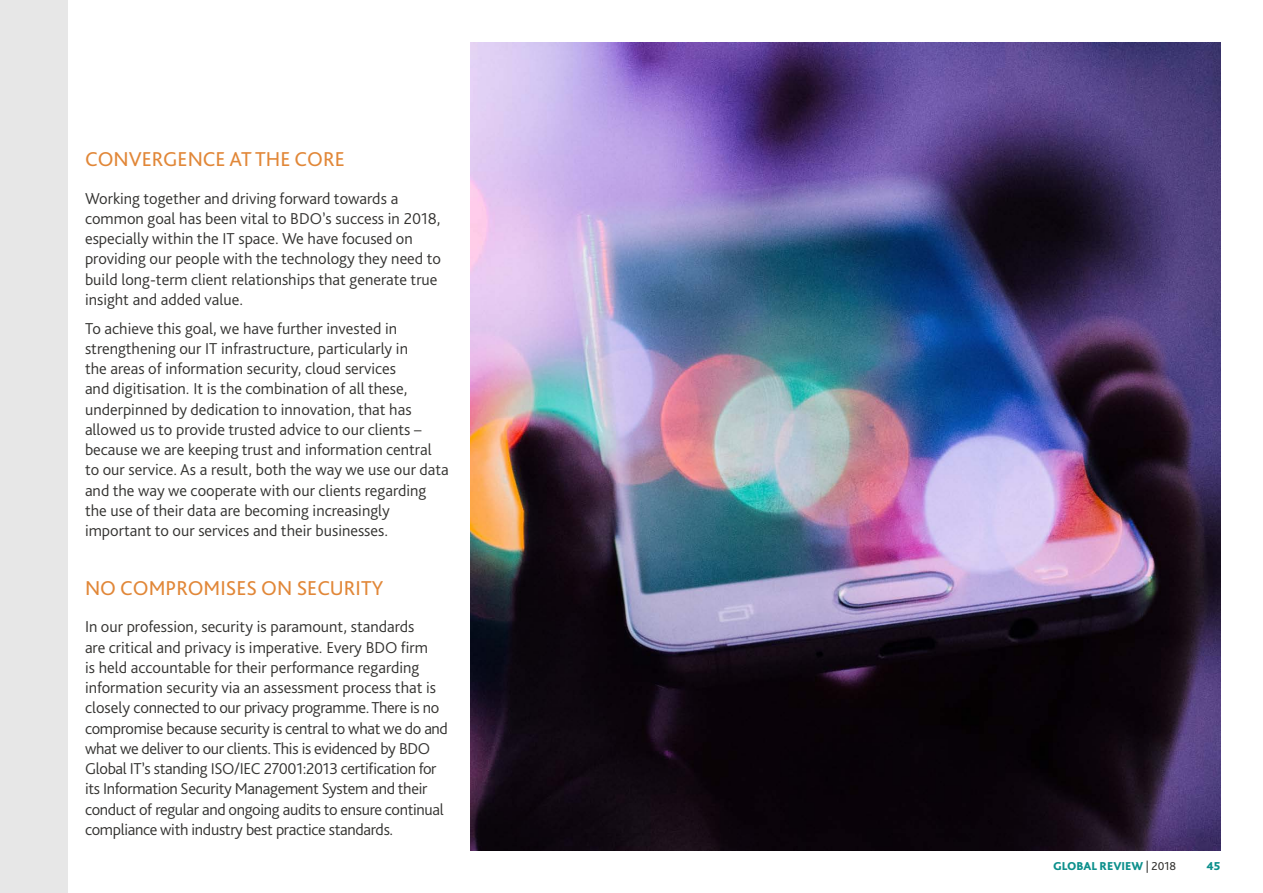
<style>
.page{position:relative;width:1263px;height:893px;background:#fff}
.page>*{position:absolute;margin:0;border:0;box-sizing:border-box;transform-origin:0 0}
.t1{font:21px "Bliss Pro";color:#e18738}
.t2{font:300 16.5px/20.2px "Bliss Pro";color:#343331}
.t3{font:300 16.5px/20.2px "Bliss Pro";letter-spacing:-.02em;color:#343331}
.t4{font:800 12px "Bliss Pro";color:#0d908c}
.s1{font-weight:400;color:#343331}
</style>
<div class="page">
<img style="left:471px;top:43px;width:749px;height:807px">
<div style="left:0;top:0;width:67px;height:893px;background:#e7e7e7"></div>
<p class="t1" style="left:85px;top:146px;width:261px">CONVERGENCE AT THE CORE</p>
<p class="t2" style="left:85px;top:188px;width:357px">Working together and driving forward towards a common goal has been vital to BDO’s success in 2018, especially within the IT space. We have focused on providing our people with the technology they need to build long-term client relationships that generate true insight and added value.</p>
<p class="t2" style="left:85px;top:318px;width:365px">To achieve this goal, we have further invested in strengthening our IT infrastructure, particularly in<br>the areas of information security, cloud services<br>and digitisation. It is the combination of all these, underpinned by dedication to innovation, that has allowed us to provide trusted advice to our clients – because we are keeping trust and information central to our service. As a result, both the way we use our data and the way we cooperate with our clients regarding the use of their data are becoming increasingly important to our services and their businesses.</p>
<p class="t1" style="left:85px;top:575px;width:300px">NO COMPROMISES ON SECURITY</p>
<p class="t3" style="left:85px;top:616px;width:364px">In our profession, security is paramount, standards<br>are critical and privacy is imperative. Every BDO firm<br>is held accountable for their performance regarding information security via an assessment process that is closely connected to our privacy programme. There is no compromise because security is central to what we do and what we deliver to our clients. This is evidenced by BDO Global IT’s standing ISO/IEC 27001:2013 certification for its Information Security Management System and their conduct of regular and ongoing audits to ensure continual compliance with industry best practice standards.</p>
<p class="t4" style="left:1053px;top:859px;width:125px">GLOBAL REVIEW <span class="s1">| 2018</span></p>
<p class="t4" style="left:1206px;top:859px;width:15px">45</p>
</div>
